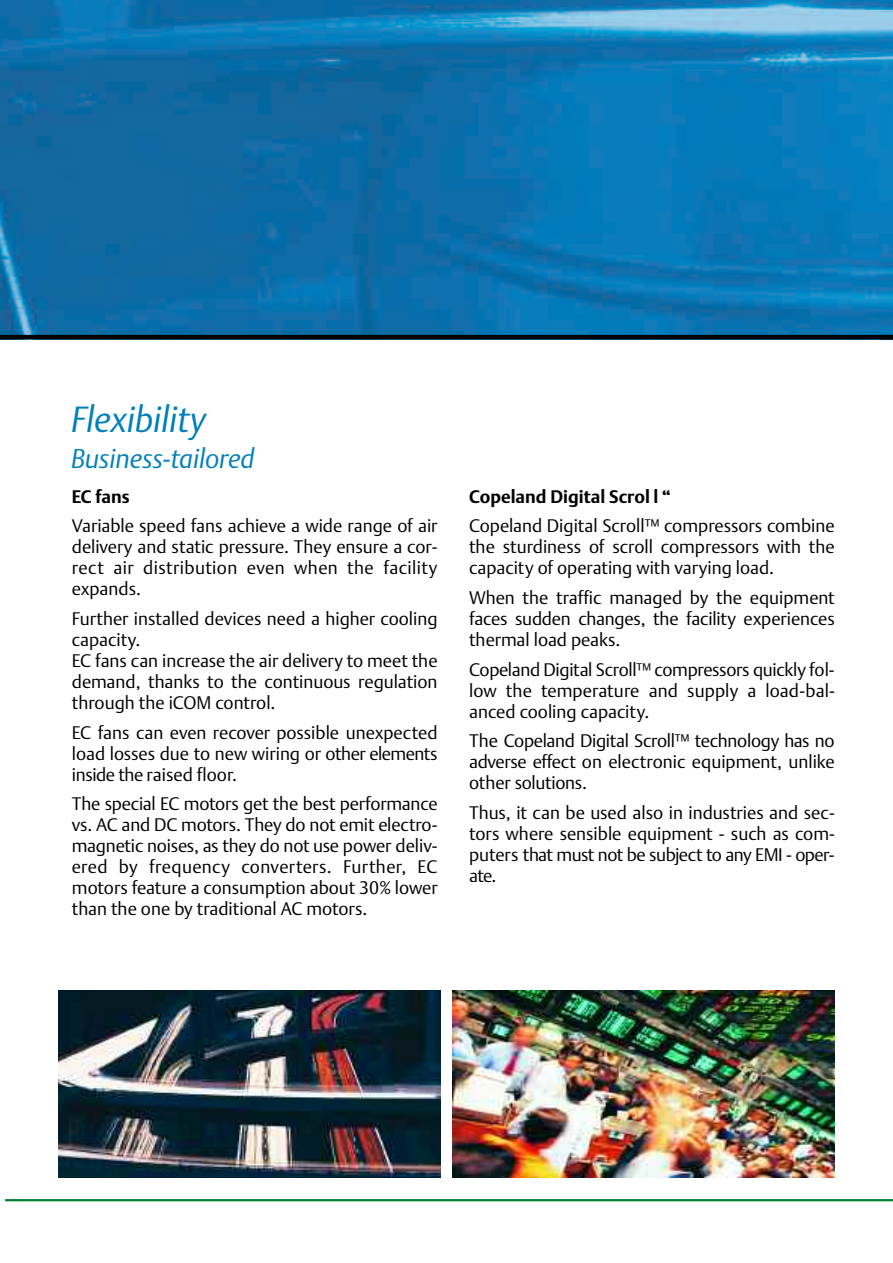
<style>
.page{position:relative;width:893px;height:1263px;background:#fff}
.page>*{position:absolute;margin:0;border:0;box-sizing:border-box;transform-origin:0 0}
.t1{font:italic 36px "DTL Argo T Light";color:#0080ba}
.t2{font:italic 27px "DTL Argo T Light";letter-spacing:-.005em;color:#0080ba}
.t3{font:18px/21px "DTL Argo T Light";color:#000;text-align:justify}
.t4{font:700 18px "DTL Argo T";color:#000}
</style>
<div class="page">
<img style="left:0;top:0;width:893px;height:335px">
<hr style="left:0;top:335px;width:893px;height:4px;background:#000">
<hr style="left:5px;top:1199px;width:888px;height:2px;background:#008034">
<img style="left:453px;top:991px;width:382px;height:187px">
<img style="left:58px;top:991px;width:382px;height:187px">
<h1 class="t1" style="left:71px;top:398px;width:137px">Flexibility</h1>
<h2 class="t2" style="left:71px;top:443px;width:185px">Business-tailored</h2>
<p class="t4" style="left:72px;top:486px;width:59px">EC fans</p>
<p class="t3" style="left:72px;top:516px;width:367px">Variable speed fans achieve a wide range of air delivery and static pressure. They ensure a cor&shy;rect air distribution even when the facility expands.</p>
<p class="t3" style="left:72px;top:608px;width:367px;text-align:left">Further installed devices need a higher cooling capacity.<br>EC fans can increase the air delivery to meet the demand, thanks to the continuous regulation through the iCOM control.</p>
<p class="t3" style="left:72px;top:722px;width:367px">EC fans can even recover possible unexpected load losses due to new wiring or other elements inside the raised floor.</p>
<p class="t3" style="left:72px;top:793px;width:367px">The special EC motors get the best performance vs. AC and DC motors. They do not emit electro&shy;magnetic noises, as they do not use power deliv&shy;ered by frequency converters. Further, EC motors feature a consumption about 30% lower than the one by traditional AC motors.</p>
<p class="t4" style="left:469px;top:486px;width:203px">Copeland Digital Scrol l “</p>
<p class="t3" style="left:469px;top:516px;width:367px">Copeland Digital Scroll™ compressors combine the sturdiness of scroll compressors with the capacity of operating with varying load.</p>
<p class="t3" style="left:469px;top:587px;width:367px">When the traffic managed by the equipment faces sudden changes, the facility experiences thermal load peaks.</p>
<p class="t3" style="left:469px;top:659px;width:367px">Copeland Digital Scroll™ compressors quickly fol&shy;low the temperature and supply a load-bal&shy;anced cooling capacity.</p>
<p class="t3" style="left:469px;top:730px;width:367px">The Copeland Digital Scroll™ technology has no adverse effect on electronic equipment, unlike other solutions.</p>
<p class="t3" style="left:469px;top:802px;width:367px">Thus, it can be used also in industries and sec&shy;tors where sensible equipment - such as com&shy;puters that must not be subject to any EMI - oper&shy;ate.</p>
</div>
